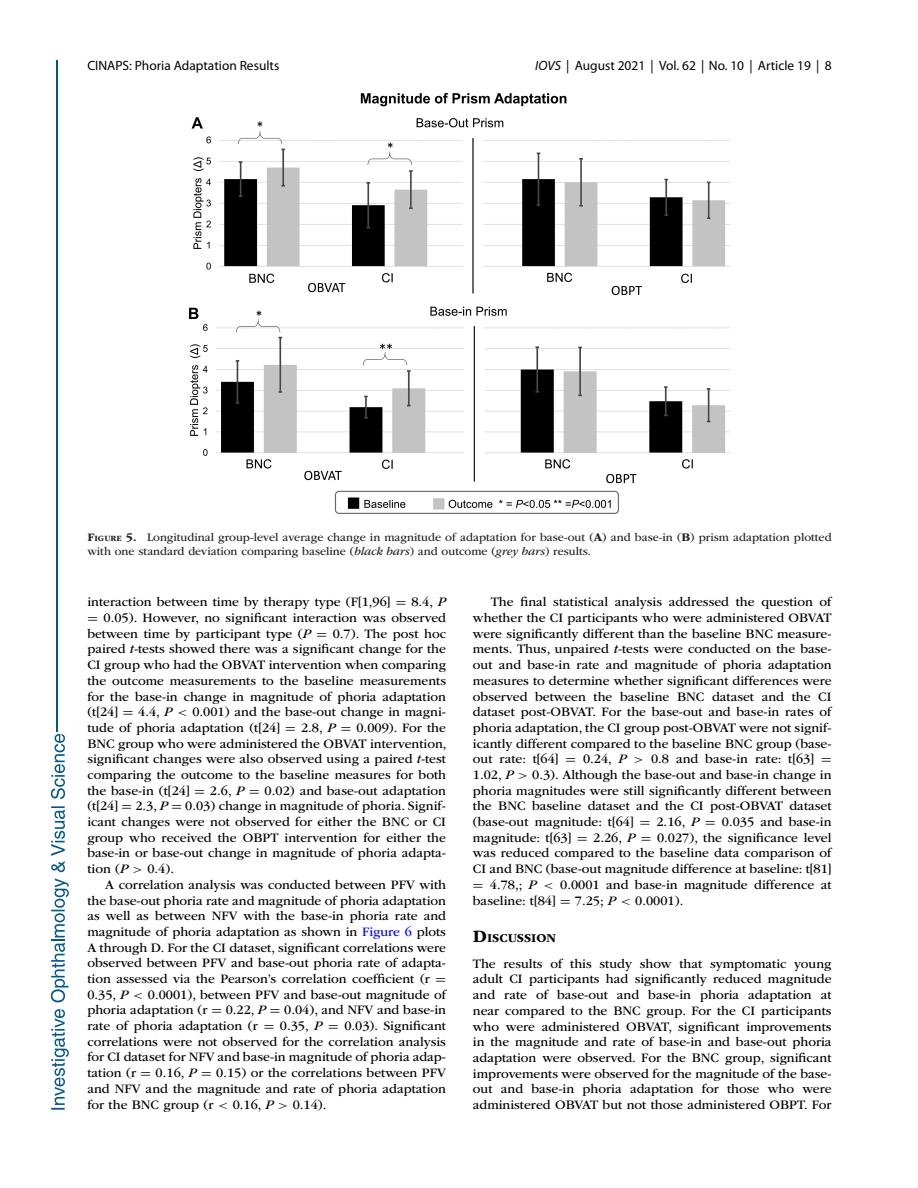
<style>
.page{position:relative;width:918px;height:1188px;background:#fff}
.page>*{position:absolute;margin:0;border:0;box-sizing:border-box;transform-origin:0 0}
.t1{font:13.5px/15.8px "ITC Garamond Std";color:#000;text-align:justify}
.t2{font:13.5px "Myriad Pro";color:#000}
.t3{font:700 12.6px "ITC Garamond Std";color:#000}
.t4{font:12px/13.5px "ITC Garamond Std";color:#231f20}
.s1{font-style:italic}
.s2{font-weight:700}
.s3{font-weight:700;font-size:8.4px}
.s4{font-family:"MTSY"}
.s5{font-family:"RMTMI"}
.s6{color:#00f}
.s7{font-size:18px}
</style>
<div class="page">
<hr style="left:57px;top:60px;width:1px;height:672px;background:#005892">
<svg style="left:51px;top:734px;width:18px;height:376px"></svg>
<img style="left:189px;top:93px;width:540px;height:420px">
<p class="t2" style="left:87px;top:60px;width:194px">CINAPS: Phoria Adaptation Results</p>
<p class="t2" style="left:535px;top:60px;width:298px"><span class="s1">IOVS</span> | August 2021 | Vol. 62 | No. 10 | Article 19 | 8</p>
<p class="t4" style="left:87px;top:532px;width:746px"><span class="s2">F</span><span class="s3">IGURE</span> <span class="s2">5.</span> Longitudinal group-level average change in magnitude of adaptation for base-out (<span class="s2">A</span>) and base-in (<span class="s2">B</span>) prism adaptation plotted with one standard deviation comparing baseline (<span class="s1">black bars</span>) and outcome (<span class="s1">grey bars</span>) results.</p>
<p class="t1" style="left:87px;top:595px;width:361px">interaction between time by therapy type (F[1,96] <span class="s4">=</span> 8.4, <span class="s1">P </span><span class="s4">=</span> 0.05). However, no significant interaction was observed between time by participant type (<span class="s1">P</span> <span class="s4">=</span> 0.7). The post hoc paired <span class="s1">t</span>-tests showed there was a significant change for the CI group who had the OBVAT intervention when comparing the outcome measurements to the baseline measurements for the base-in change in magnitude of phoria adaptation (t[24] <span class="s4">=</span> 4.4, <span class="s1">P</span> <span class="s5">&lt;</span> 0.001) and the base-out change in magni&shy;tude of phoria adaptation (t[24] <span class="s4">=</span> 2.8, <span class="s1">P</span> <span class="s4">=</span> 0.009). For the BNC group who were administered the OBVAT intervention, significant changes were also observed using a paired <span class="s1">t</span>-test comparing the outcome to the baseline measures for both the base-in (t[24] <span class="s4">=</span> 2.6, <span class="s1">P</span> <span class="s4">=</span> 0.02) and base-out adaptation (t[24] <span class="s4">=</span> 2.3, <span class="s1">P</span> <span class="s4">=</span> 0.03) change in magnitude of phoria. Signif&shy;icant changes were not observed for either the BNC or CI group who received the OBPT intervention for either the base-in or base-out change in magnitude of phoria adapta&shy;tion (<span class="s1">P</span> <span class="s5">&gt;</span> 0.4).</p>
<p class="t1" style="left:87px;top:878px;width:360px;text-indent:18px">A correlation analysis was conducted between PFV with the base-out phoria rate and magnitude of phoria adaptation as well as between NFV with the base-in phoria rate and magnitude of phoria adaptation as shown in <span class="s6">Figure 6</span> plots A through D. For the CI dataset, significant correlations were observed between PFV and base-out phoria rate of adapta&shy;tion assessed via the Pearson’s correlation coefficient (r <span class="s4">= </span>0.35, <span class="s1">P</span> <span class="s5">&lt;</span> 0.0001), between PFV and base-out magnitude of phoria adaptation (r <span class="s4">=</span> 0.22, <span class="s1">P</span> <span class="s4">=</span> 0.04), and NFV and base-in rate of phoria adaptation (r <span class="s4">=</span> 0.35, <span class="s1">P</span> <span class="s4">=</span> 0.03). Significant correlations were not observed for the correlation analysis for CI dataset for NFV and base-in magnitude of phoria adap&shy;tation (r <span class="s4">=</span> 0.16, <span class="s1">P</span> <span class="s4">=</span> 0.15) or the correlations between PFV and NFV and the magnitude and rate of phoria adaptation for the BNC group (r <span class="s5">&lt;</span> 0.16, <span class="s1">P</span> <span class="s5">&gt;</span> 0.14).</p>
<p class="t1" style="left:473px;top:595px;width:360px;text-indent:18px">The final statistical analysis addressed the question of whether the CI participants who were administered OBVAT were significantly different than the baseline BNC measure&shy;ments. Thus, unpaired <span class="s1">t</span>-tests were conducted on the base&shy;out and base-in rate and magnitude of phoria adaptation measures to determine whether significant differences were observed between the baseline BNC dataset and the CI dataset post-OBVAT. For the base-out and base-in rates of phoria adaptation, the CI group post-OBVAT were not signif&shy;icantly different compared to the baseline BNC group (base&shy;out rate: t[64] <span class="s4">=</span> 0.24, <span class="s1">P</span> <span class="s5">&gt;</span> 0.8 and base-in rate: t[63] <span class="s4">= </span>1.02, <span class="s1">P</span> <span class="s5">&gt;</span> 0.3). Although the base-out and base-in change in phoria magnitudes were still significantly different between the BNC baseline dataset and the CI post-OBVAT dataset (base-out magnitude: t[64] <span class="s4">=</span> 2.16, <span class="s1">P</span> <span class="s4">=</span> 0.035 and base-in magnitude: t[63] <span class="s4">=</span> 2.26, <span class="s1">P</span> <span class="s4">=</span> 0.027), the significance level was reduced compared to the baseline data comparison of CI and BNC (base-out magnitude difference at baseline: t[81] <span class="s4">=</span> 4.78,; <span class="s1">P</span> <span class="s5">&lt;</span> 0.0001 and base-in magnitude difference at baseline: t[84] <span class="s4">=</span> 7.25; <span class="s1">P</span> <span class="s5">&lt;</span> 0.0001).</p>
<p class="t3" style="left:473px;top:933px;width:85px"><span class="s7">D</span>ISCUSSION</p>
<p class="t1" style="left:473px;top:957px;width:360px">The results of this study show that symptomatic young adult CI participants had significantly reduced magnitude and rate of base-out and base-in phoria adaptation at near compared to the BNC group. For the CI participants who were administered OBVAT, significant improvements in the magnitude and rate of base-in and base-out phoria adaptation were observed. For the BNC group, significant improvements were observed for the magnitude of the base&shy;out and base-in phoria adaptation for those who were administered OBVAT but not those administered OBPT. For</p>
</div>
